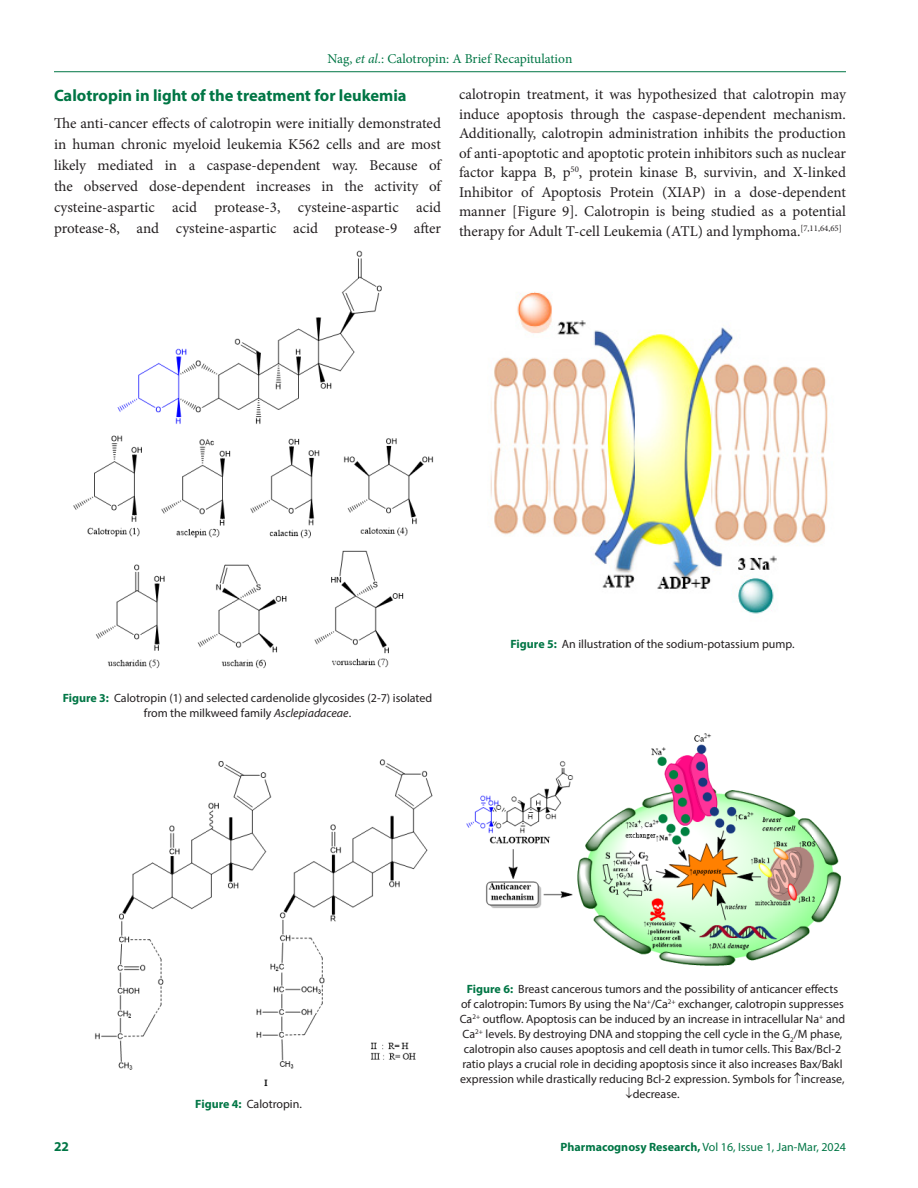
<style>
.page{position:relative;width:918px;height:1188px;background:#fff}
.page>*{position:absolute;margin:0;border:0;box-sizing:border-box;transform-origin:0 0}
.Heading_2{font:700 16.5px "Myriad Pro";color:#007645}
.Body_text__FO{font:15px/19.5px "Minion Pro";letter-spacing:-.005em;color:#231f20;text-align:justify}
.t1{font:13.5px "Minion Pro";color:#007645}
.t2{font:700 13.5px "Myriad Pro";color:#007645}
.FIG_Caption{font:12px/15px "Myriad Pro";color:#231f20;text-align:center}
.t3{font:12px "Myriad Pro";color:#007645}
.s1{font-style:italic}
.s2{font-weight:700;color:#007645}
.s3{font-weight:700}
</style>
<div class="page">
<hr style="left:54px;top:71px;width:792px;height:1px;background:#007645">
<img style="left:73px;top:250px;width:361px;height:419px">
<img style="left:95px;top:759px;width:338px;height:327px">
<img style="left:490px;top:292px;width:338px;height:322px">
<img style="left:466px;top:733px;width:375px;height:233px">
<p class="t1" style="left:328px;top:50px;width:246px">Nag, <span class="s1">et al.</span>: Calotropin: A Brief Recapitulation</p>
<p class="Heading_2" style="left:54px;top:84px;width:354px">Calotropin in light of the treatment for leukemia</p>
<p class="Body_text__FO" style="left:54px;top:112px;width:389px;line-height:21.1px">The anti-cancer effects of calotropin were initially demonstrated in human chronic myeloid leukemia K562 cells and are most likely mediated in a caspase-dependent way. Because of the observed dose-dependent increases in the activity of cysteine-aspartic acid protease-3, cysteine-aspartic acid protease-8, and cysteine-aspartic acid protease-9 after</p>
<p class="Body_text__FO" style="left:459px;top:85px;width:389px">calotropin treatment, it was hypothesized that calotropin may induce apoptosis through the caspase-dependent mechanism.<br>Additionally, calotropin administration inhibits the production of anti-apoptotic and apoptotic protein inhibitors such as nuclear factor kappa B, p<sup>50</sup>, protein kinase B, survivin, and X-linked Inhibitor of Apoptosis Protein (XIAP) in a dose-dependent manner [Figure 9]. Calotropin is being studied as a potential therapy for Adult T-cell Leukemia (ATL) and lymphoma.<sup>[7,11,64,65]</sup></p>
<p class="FIG_Caption" style="left:63px;top:690px;width:371px"><span class="s2">Figure 3:</span> Calotropin (1) and selected cardenolide glycosides (2-7) isolated from the milkweed family <span class="s1">Asclepiadaceae</span>.</p>
<p class="FIG_Caption" style="left:510px;top:636px;width:286px"><span class="s2">Figure 5:</span> An illustration of the sodium-potassium pump.</p>
<p class="FIG_Caption" style="left:195px;top:1096px;width:108px"><span class="s2">Figure 4:</span> Calotropin.</p>
<p class="FIG_Caption" style="left:460px;top:981px;width:387px"><span class="s2">Figure 6:</span> Breast cancerous tumors and the possibility of anticancer effects<br>of calotropin: Tumors By using the Na<sup>+</sup>/Ca<sup>2+</sup> exchanger, calotropin suppresses Ca<sup>2+</sup> outflow. Apoptosis can be induced by an increase in intracellular Na<sup>+</sup> and Ca<sup>2+</sup> levels. By destroying DNA and stopping the cell cycle in the G<sub>2</sub>/M phase, calotropin also causes apoptosis and cell death in tumor cells. This Bax/Bcl-2 ratio plays a crucial role in deciding apoptosis since it also increases Bax/Bakl expression while drastically reducing Bcl-2 expression. Symbols for ↑increase, ↓decrease.</p>
<p class="t2" style="left:54px;top:1137px;width:16px">22</p>
<p class="t3" style="left:561px;top:1139px;width:287px"><span class="s3">Pharmacognosy Research,</span> Vol 16, Issue 1, Jan-Mar, 2024</p>
</div>
